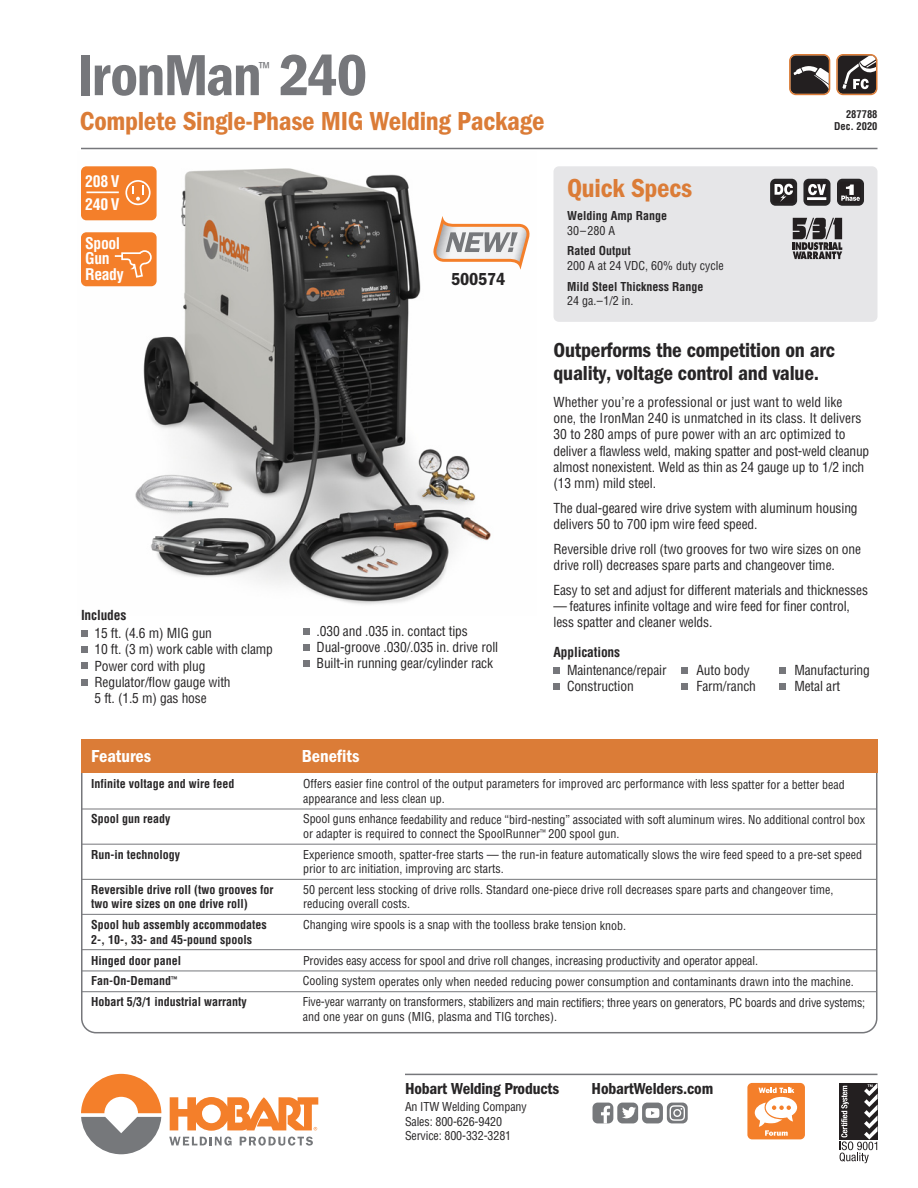
<style>
.page{position:relative;width:918px;height:1188px;background:#fff}
.page>*{position:absolute;margin:0;border:0;box-sizing:border-box;transform-origin:0 0}
.t1{font:60px "ITC Franklin Gothic Std Dm Cd";letter-spacing:-.025em;color:#76777b}
.t2{font:27px "ITC Franklin Gothic Std Dm Cd";letter-spacing:-.01em;color:#db7c37}
.t3{font:21px/22.5px "ITC Franklin Gothic Std Dm Cd";letter-spacing:-.01em;color:#272526}
.t4{font:18px "ITC Franklin Gothic Std Dm Cd";color:#fff}
.t5{font:18px "ITC Franklin Gothic Std Dm Cd";letter-spacing:-.01em;color:#272526}
.t6{font:16.5px "ITC Franklin Gothic Std Dm Cd";letter-spacing:-.01em;color:#272526}
.t7{font:condensed 16.5px "ITC Franklin Gothic Std";color:#76777b}
.t8{font:700 condensed 15.75px/15.8px "Helvetica";letter-spacing:-.025em;color:#fff}
.t9{font:condensed 13.5px/16.2px "Helvetica";letter-spacing:-.01em;color:#272526}
.t10{font:700 condensed 13.5px "Helvetica";letter-spacing:-.01em;color:#272526}
.t11{font:condensed 12px/14.2px "Helvetica";color:#272526}
.t12{font:700 condensed 12px/14.4px "Helvetica";color:#272526}
.t13{font:700 condensed 10.5px/11.2px "Helvetica";color:#272526;text-align:right}
</style>
<div class="page">
<img style="left:81px;top:167px;width:440px;height:438px">
<div style="left:554px;top:166px;width:324px;height:156px;background:#e6e6e8;border-radius:5px"></div>
<svg style="left:554px;top:667px;width:6px;height:6px"></svg>
<div style="left:681px;top:667px;width:7px;height:6px;background:#76777b"></div>
<div style="left:779px;top:667px;width:7px;height:6px;background:#76777b"></div>
<div style="left:554px;top:683px;width:6px;height:7px;background:#76777b"></div>
<div style="left:681px;top:683px;width:7px;height:7px;background:#76777b"></div>
<div style="left:779px;top:683px;width:7px;height:7px;background:#76777b"></div>
<svg style="left:81px;top:773px;width:797px;height:260px"></svg>
<div style="left:81px;top:739px;width:797px;height:34px;background:#db7c37"></div>
<hr style="left:82px;top:809px;width:795px;height:1px;background:#76777b">
<hr style="left:82px;top:844px;width:795px;height:1px;background:#76777b">
<hr style="left:82px;top:879px;width:795px;height:1px;background:#76777b">
<hr style="left:82px;top:914px;width:795px;height:1px;background:#76777b">
<hr style="left:82px;top:949px;width:795px;height:1px;background:#76777b">
<hr style="left:82px;top:971px;width:795px;height:1px;background:#76777b">
<hr style="left:82px;top:991px;width:795px;height:1px;background:#76777b">
<div style="left:81px;top:630px;width:6px;height:7px;background:#76777b"></div>
<div style="left:81px;top:646px;width:6px;height:7px;background:#76777b"></div>
<svg style="left:81px;top:663px;width:6px;height:6px"></svg>
<svg style="left:81px;top:679px;width:6px;height:6px"></svg>
<div style="left:303px;top:644px;width:7px;height:7px;background:#76777b"></div>
<div style="left:303px;top:660px;width:7px;height:7px;background:#76777b"></div>
<div style="left:303px;top:628px;width:7px;height:6px;background:#76777b"></div>
<svg style="left:836px;top:54px;width:42px;height:41px"></svg>
<svg style="left:789px;top:54px;width:41px;height:41px;background:#5e5048"></svg>
<hr style="left:81px;top:148px;width:797px;height:1px;background:#76777b">
<div style="left:81px;top:166px;width:76px;height:54px;background:#f47f2a;border-radius:5px"></div>
<div style="left:81px;top:232px;width:76px;height:54px;background:#f47f2a;border-radius:5px"></div>
<svg style="left:115px;top:250px;width:37px;height:28px"></svg>
<svg style="left:132px;top:185px;width:12px;height:16px"></svg>
<div style="left:125px;top:180px;width:26px;height:25px;border:2px solid #fff;border-radius:50%"></div>
<hr style="left:86px;top:192px;width:33px;height:1px;background:#fff">
<svg style="left:793px;top:218px;width:49px;height:41px"></svg>
<div style="left:837px;top:179px;width:27px;height:27px;background:#272526;border-radius:5px"></div>
<svg style="left:841px;top:185px;width:19px;height:16px"></svg>
<div style="left:770px;top:179px;width:27px;height:27px;background:#272526;border-radius:5px"></div>
<div style="left:773px;top:182px;width:21px;height:21px;border:1px solid #231f20"></div>
<svg style="left:775px;top:184px;width:18px;height:18px"></svg>
<div style="left:803px;top:179px;width:27px;height:27px;background:#272526;border-radius:5px"></div>
<div style="left:807px;top:182px;width:20px;height:20px;background:#231f20"></div>
<hr style="left:807px;top:197px;width:19px;height:3px;background:#fff">
<svg style="left:808px;top:184px;width:18px;height:11px"></svg>
<div style="left:839px;top:1083px;width:38px;height:56px;background:#231f20"></div>
<svg style="left:840px;top:1083px;width:38px;height:80px"></svg>
<hr style="left:405px;top:1074px;width:473px;height:1px;background:#76777b">
<div style="left:617px;top:1103px;width:21px;height:20px;background:#76787b;border-radius:5px"></div>
<svg style="left:622px;top:1107px;width:14px;height:11px"></svg>
<div style="left:642px;top:1103px;width:21px;height:20px;background:#76787b;border-radius:5px"></div>
<div style="left:667px;top:1103px;width:21px;height:20px;background:#76787b;border-radius:5px"></div>
<svg style="left:646px;top:1108px;width:13px;height:10px"></svg>
<div style="left:593px;top:1103px;width:20px;height:20px;background:#76787b;border-radius:5px"></div>
<svg style="left:601px;top:1106px;width:9px;height:17px"></svg>
<svg style="left:670px;top:1105px;width:15px;height:16px"></svg>
<div style="left:747px;top:1083px;width:58px;height:56px;background:#f47f2a;border-radius:5px"></div>
<svg style="left:755px;top:1088px;width:42px;height:48px"></svg>
<svg style="left:170px;top:1097px;width:148px;height:34px"></svg>
<svg style="left:81px;top:1074px;width:80px;height:80px"></svg>
<svg style="left:169px;top:1137px;width:63px;height:9px"></svg>
<svg style="left:240px;top:1137px;width:73px;height:9px"></svg>
<svg style="left:433px;top:216px;width:97px;height:53px"></svg>
<h1 class="t1" style="left:78px;top:55px;width:291px">IronMan 240</h1>
<h3 class="t7" style="left:258px;top:58px;width:13px">™</h3>
<h2 class="t2" style="left:80px;top:112px;width:466px">Complete Single-Phase MIG Welding Package</h2>
<p class="t13" style="left:834px;top:110px;width:45px">287788<br>Dec. 2020</p>
<h3 class="t8" style="left:85px;top:175px;width:36px">208 V</h3>
<h2 class="t2" style="left:567px;top:179px;width:127px">Quick Specs</h2>
<p class="t12" style="left:567px;top:210px;width:102px">Welding Amp Range</p>
<p class="t11" style="left:567px;top:224px;width:50px">30–280 A</p>
<p class="t12" style="left:567px;top:245px;width:65px">Rated Output</p>
<p class="t11" style="left:567px;top:259px;width:158px">200 A at 24 VDC, 60% duty cycle</p>
<p class="t12" style="left:567px;top:280px;width:138px">Mild Steel Thickness Range</p>
<p class="t11" style="left:567px;top:295px;width:68px">24 ga.–1/2 in.</p>
<h3 class="t8" style="left:85px;top:198px;width:36px">240 V</h3>
<h3 class="t8" style="left:85px;top:236px;width:40px">Spool<br>Gun<br>Ready</h3>
<h3 class="t5" style="left:451px;top:273px;width:56px">500574</h3>
<p class="t10" style="left:81px;top:610px;width:47px">Includes</p>
<p class="t9" style="left:94px;top:626px;width:180px">15 ft. (4.6 m) MIG gun<br>10 ft. (3 m) work cable with clamp<br>Power cord with plug<br>Regulator/flow gauge with<br>5 ft. (1.5 m) gas hose</p>
<p class="t9" style="left:317px;top:624px;width:183px">.030 and .035 in. contact tips<br>Dual-groove .030/.035 in. drive roll<br>Built-in running gear/cylinder rack</p>
<h3 class="t4" style="left:91px;top:750px;width:62px">Features</h3>
<h3 class="t4" style="left:302px;top:750px;width:59px">Benefits</h3>
<h3 class="t3" style="left:554px;top:341px;width:283px">Outperforms the competition on arc quality, voltage control and value.</h3>
<p class="t9" style="left:554px;top:395px;width:317px">Whether you’re a professional or just want to weld like<br>one, the IronMan 240 is unmatched in its class. It delivers 30 to 280 amps of pure power with an arc optimized to deliver a flawless weld, making spatter and post-weld cleanup almost nonexistent. Weld as thin as 24 gauge up to 1/2 inch (13 mm) mild steel.</p>
<p class="t9" style="left:554px;top:501px;width:306px">The dual-geared wire drive system with aluminum housing delivers 50 to 700 ipm wire feed speed.</p>
<p class="t9" style="left:554px;top:542px;width:309px">Reversible drive roll (two grooves for two wire sizes on one drive roll) decreases spare parts and changeover time.</p>
<p class="t9" style="left:554px;top:583px;width:316px">Easy to set and adjust for different materials and thicknesses</p>
<p class="t9" style="left:554px;top:599px;width:298px">— features infinite voltage and wire feed for finer control, less spatter and cleaner welds.</p>
<p class="t10" style="left:554px;top:646px;width:68px">Applications</p>
<p class="t9" style="left:567px;top:663px;width:101px">Maintenance/repair</p>
<p class="t9" style="left:697px;top:663px;width:55px">Auto body</p>
<p class="t9" style="left:794px;top:663px;width:77px">Manufacturing</p>
<p class="t9" style="left:567px;top:679px;width:68px">Construction</p>
<p class="t9" style="left:697px;top:679px;width:61px">Farm/ranch</p>
<p class="t9" style="left:794px;top:679px;width:47px">Metal art</p>
<p class="t12" style="left:91px;top:778px;width:145px">Infinite voltage and wire feed</p>
<p class="t12" style="left:91px;top:813px;width:81px">Spool gun ready</p>
<p class="t12" style="left:91px;top:848px;width:90px">Run-in technology</p>
<p class="t12" style="left:91px;top:883px;width:184px">Reversible drive roll (two grooves for two wire sizes on one drive roll)</p>
<p class="t12" style="left:91px;top:919px;width:177px">Spool hub assembly accommodates<br>2-, 10-, 33- and 45-pound spools</p>
<p class="t12" style="left:91px;top:951px;width:157px;line-height:20.9px">Hinged door panel<br>Fan-On-Demand<sup>™<br></sup>Hobart 5/3/1 industrial warranty</p>
<p class="t11" style="left:303px;top:778px;width:543px">Offers easier fine control of the output parameters for improved arc performance with less spatter for a better bead appearance and less clean up.</p>
<p class="t11" style="left:303px;top:813px;width:563px">Spool guns enhance feedability and reduce “bird-nesting” associated with soft aluminum wires. No additional control box or adapter is required to connect the SpoolRunner<sup>™</sup> 200 spool gun.</p>
<p class="t11" style="left:303px;top:848px;width:561px">Experience smooth, spatter-free starts — the run-in feature automatically slows the wire feed speed to a pre-set speed prior to arc initiation, improving arc starts.</p>
<p class="t11" style="left:303px;top:884px;width:532px">50 percent less stocking of drive rolls. Standard one-piece drive roll decreases spare parts and changeover time, reducing overall costs.</p>
<p class="t11" style="left:303px;top:919px;width:325px">Changing wire spools is a snap with the toolless brake tension knob.</p>
<p class="t11" style="left:303px;top:951px;width:564px;line-height:20.9px">Provides easy access for spool and drive roll changes, increasing productivity and operator appeal.<br>Cooling system operates only when needed reducing power consumption and contaminants drawn into the machine.<br>Five-year warranty on transformers, stabilizers and main rectifiers; three years on generators, PC boards and drive systems;</p>
<p class="t11" style="left:303px;top:1010px;width:256px">and one year on guns (MIG, plasma and TIG torches).</p>
<h3 class="t6" style="left:405px;top:1083px;width:156px">Hobart Welding Products</h3>
<p class="t11" style="left:405px;top:1101px;width:123px">An ITW Welding Company<br>Sales: 800-626-9420<br>Service: 800-332-3281</p>
<h3 class="t6" style="left:592px;top:1083px;width:123px">HobartWelders.com</h3>
</div>
